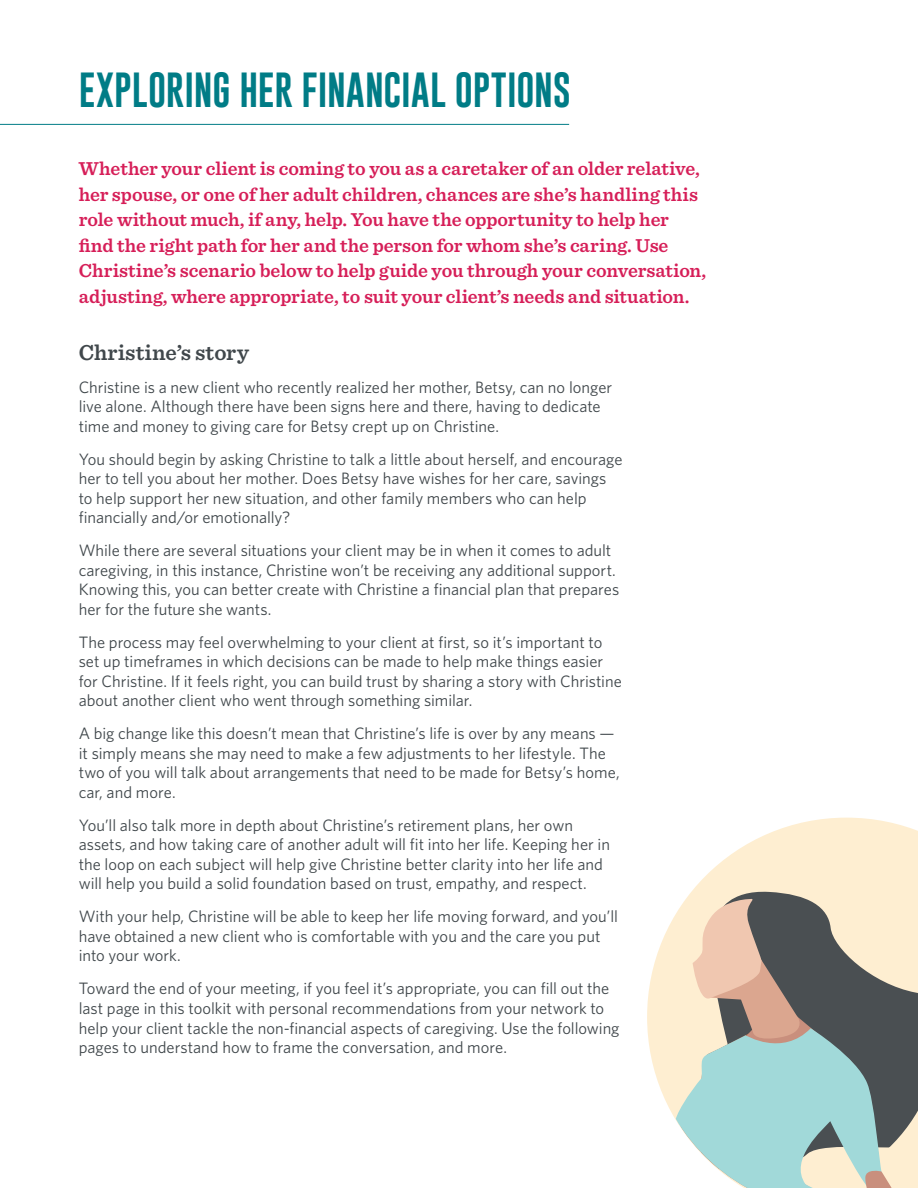
<style>
.page{position:relative;width:918px;height:1188px;background:#fff}
.page>*{position:absolute;margin:0;border:0;box-sizing:border-box;transform-origin:0 0}
.t1{font:36px "Gobold";color:#007c86}
.t2{font:600 22.5px "Sentinel";letter-spacing:.005em;color:#40474b}
.t3{font:600 19.5px/25.5px "Sentinel";letter-spacing:-.005em;color:#d61e58}
.t4{font:16.5px/19.5px "Whitney";color:#40474b}
</style>
<div class="page">
<svg style="left:647px;top:818px;width:271px;height:287px;fill:#feeed1"></svg>
<svg style="left:713px;top:890px;width:205px;height:8px;background:#ddd1ba"></svg>
<svg style="left:668px;top:898px;width:250px;height:290px;background:#abb4ab"></svg>
<hr style="left:0;top:124px;width:569px;height:1px;background:#007c86">
<h1 class="t1" style="left:79px;top:66px;width:494px">EXPLORING HER FINANCIAL OPTIONS</h1>
<p class="t3" style="left:79px;top:155px;width:629px">Whether your client is coming to you as a caretaker of an older relative, her spouse, or one of her adult children, chances are she’s handling this role without much, if any, help. You have the opportunity to help her find the right path for her and the person for whom she’s caring. Use Christine’s scenario below to help guide you through your conversation, adjusting, where appropriate, to suit your client’s needs and situation.</p>
<h2 class="t2" style="left:79px;top:335px;width:172px">Christine’s story</h2>
<p class="t4" style="left:79px;top:377px;width:535px">Christine is a new client who recently realized her mother, Betsy, can no longer live alone. Although there have been signs here and there, having to dedicate time and money to giving care for Betsy crept up on Christine.</p>
<p class="t4" style="left:79px;top:449px;width:545px">You should begin by asking Christine to talk a little about herself, and encourage her to tell you about her mother. Does Betsy have wishes for her care, savings to help support her new situation, and other family members who can help financially and/or emotionally?</p>
<p class="t4" style="left:79px;top:541px;width:542px">While there are several situations your client may be in when it comes to adult caregiving, in this instance, Christine won’t be receiving any additional support.<br>Knowing this, you can better create with Christine a financial plan that prepares her for the future she wants.</p>
<p class="t4" style="left:79px;top:632px;width:545px">The process may feel overwhelming to your client at first, so it’s important to set up timeframes in which decisions can be made to help make things easier for Christine. If it feels right, you can build trust by sharing a story with Christine about another client who went through something similar.</p>
<p class="t4" style="left:79px;top:724px;width:543px">A big change like this doesn’t mean that Christine’s life is over by any means — it simply means she may need to make a few adjustments to her lifestyle. The two of you will talk about arrangements that need to be made for Betsy’s home, car, and more.</p>
<p class="t4" style="left:79px;top:815px;width:533px">You’ll also talk more in depth about Christine’s retirement plans, her own assets, and how taking care of another adult will fit into her life. Keeping her in the loop on each subject will help give Christine better clarity into her life and will help you build a solid foundation based on trust, empathy, and respect.</p>
<p class="t4" style="left:79px;top:907px;width:541px">With your help, Christine will be able to keep her life moving forward, and you’ll have obtained a new client who is comfortable with you and the care you put into your work.</p>
<p class="t4" style="left:79px;top:979px;width:542px">Toward the end of your meeting, if you feel it’s appropriate, you can fill out the last page in this toolkit with personal recommendations from your network to help your client tackle the non-financial aspects of caregiving. Use the following pages to understand how to frame the conversation, and more.</p>
</div>
